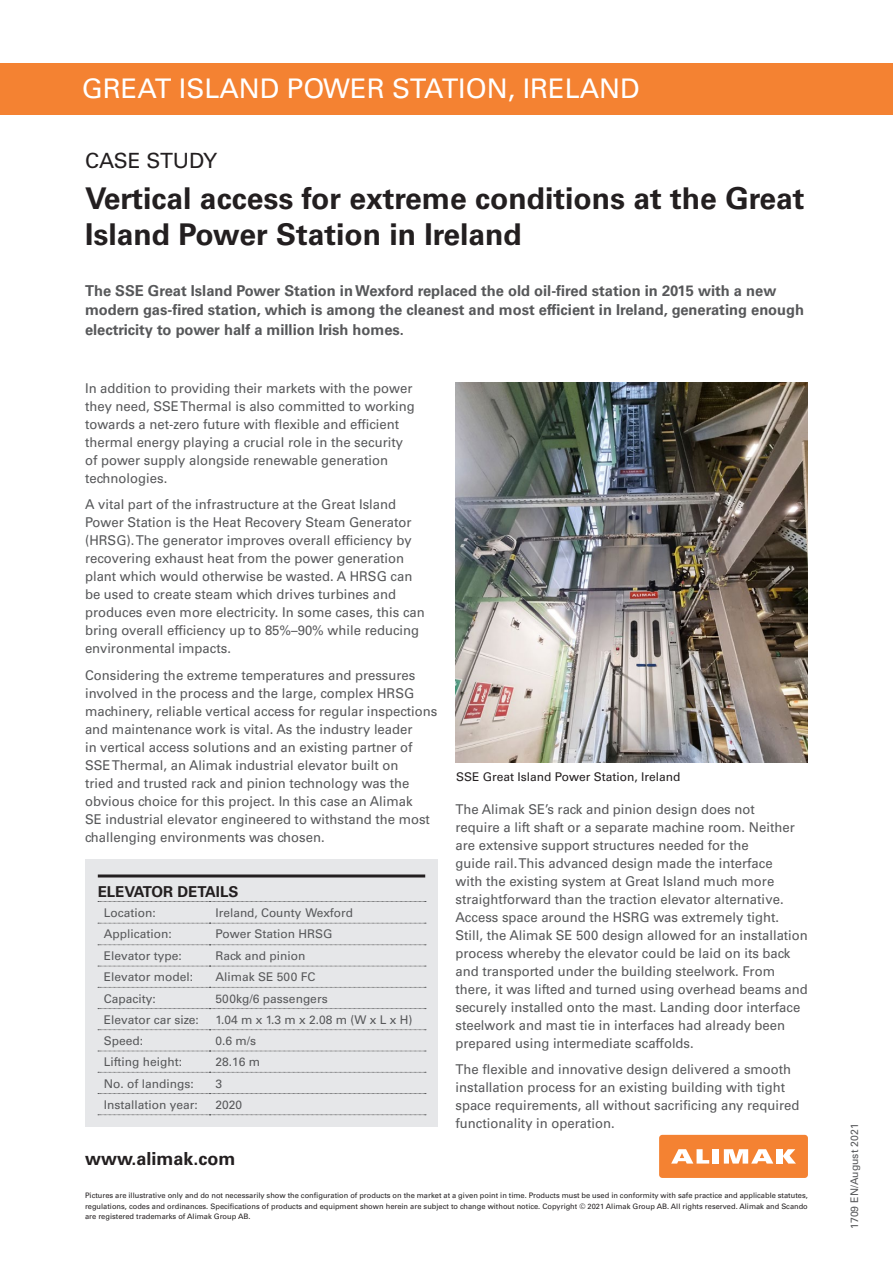
<style>
.page{position:relative;width:893px;height:1263px;background:#fff}
.page>*{position:absolute;margin:0;border:0;box-sizing:border-box;transform-origin:0 0}
.t1{font:700 30px/36px "Univers LT Std";color:#231f20}
.Project_name{font:27px "Univers LT Std";color:#fff}
.Document_type{font:21px "Univers LT Std";color:#231f20}
.t2{font:700 18px "Univers LT Std";color:#231f20}
.Introduction_text{font:700 15px/19.5px "Univers LT Std";color:#57585a}
.Table_title{font:700 15px "Univers LT Std";color:#231f20}
.Regular_text{font:13.5px/18px "Univers LT Std";color:#57585a}
.Table_text{font:12px "Univers LT Std";color:#57585a}
.t3{font:12px "Univers LT Std";color:#231f20}
.Date{font:10.5px "Univers LT Std";color:#57585a}
.t4{font:7.5px/10.5px "Univers LT Std";color:#231f20;text-align:justify}
</style>
<div class="page">
<div style="left:659px;top:1135px;width:149px;height:43px;background:#f48232;border-radius:3px"></div>
<div style="left:713px;top:1149px;width:6px;height:14px;background:#fff"></div>
<div style="left:776px;top:1149px;width:7px;height:14px;background:#fff"></div>
<svg style="left:783px;top:1149px;width:13px;height:14px"></svg>
<svg style="left:671px;top:1149px;width:38px;height:14px"></svg>
<svg style="left:724px;top:1149px;width:49px;height:14px"></svg>
<div style="left:0;top:64px;width:893px;height:51px;background:#f48232"></div>
<img style="left:455px;top:383px;width:353px;height:380px">
<div style="left:85px;top:859px;width:352px;height:268px;background:#e6e7e9"></div>
<hr style="left:98px;top:874px;width:327px;height:3px;background:#231f20">
<svg style="left:98px;top:901px;width:328px;height:1px"></svg>
<svg style="left:98px;top:923px;width:328px;height:1px"></svg>
<svg style="left:98px;top:944px;width:328px;height:1px"></svg>
<svg style="left:98px;top:966px;width:328px;height:1px"></svg>
<svg style="left:98px;top:987px;width:328px;height:1px"></svg>
<svg style="left:98px;top:1008px;width:328px;height:1px"></svg>
<svg style="left:98px;top:1029px;width:328px;height:1px"></svg>
<svg style="left:98px;top:1051px;width:328px;height:1px"></svg>
<svg style="left:98px;top:1072px;width:328px;height:1px"></svg>
<svg style="left:98px;top:1093px;width:328px;height:1px"></svg>
<svg style="left:98px;top:1114px;width:328px;height:1px"></svg>
<p class="Project_name" style="left:82px;top:73px;width:559px">GREAT ISLAND POWER STATION, IRELAND</p>
<p class="Document_type" style="left:85px;top:148px;width:134px">CASE STUDY</p>
<p class="t1" style="left:85px;top:180px;width:721px">Vertical access for extreme conditions at the Great<br>Island Power Station in Ireland</p>
<p class="Introduction_text" style="left:85px;top:281px;width:721px">The SSE Great Island Power Station in Wexford replaced the old oil-fired station in 2015 with a new modern gas-fired station, which is among the cleanest and most efficient in Ireland, generating enough electricity to power half a million Irish homes.</p>
<p class="Regular_text" style="left:85px;top:379px;width:331px">In addition to providing their markets with the power they need, SSE Thermal is also committed to working towards a net-zero future with flexible and efficient thermal energy playing a crucial role in the security of power supply alongside renewable generation technologies.</p>
<p class="Regular_text" style="left:85px;top:495px;width:341px">A vital part of the infrastructure at the Great Island Power Station is the Heat Recovery Steam Generator (HRSG). The generator improves overall efficiency by recovering exhaust heat from the power generation plant which would otherwise be wasted. A HRSG can be used to create steam which drives turbines and produces even more electricity. In some cases, this can bring overall efficiency up to 85%–90% while reducing environmental impacts.</p>
<p class="Regular_text" style="left:85px;top:666px;width:354px">Considering the extreme temperatures and pressures involved in the process and the large, complex HRSG machinery, reliable vertical access for regular inspections and maintenance work is vital. As the industry leader<br>in vertical access solutions and an existing partner of SSE Thermal, an Alimak industrial elevator built on<br>tried and trusted rack and pinion technology was the obvious choice for this project. In this case an Alimak<br>SE industrial elevator engineered to withstand the most challenging environments was chosen.</p>
<p class="Table_title" style="left:98px;top:882px;width:142px">ELEVATOR DETAILS</p>
<p class="Table_text" style="left:104px;top:905px;width:53px">Location:</p>
<p class="Table_text" style="left:216px;top:905px;width:139px">Ireland, County Wexford</p>
<p class="Table_text" style="left:104px;top:927px;width:70px">Application:</p>
<p class="Table_text" style="left:216px;top:927px;width:118px">Power Station HRSG</p>
<p class="Table_text" style="left:104px;top:949px;width:80px">Elevator type:</p>
<p class="Table_text" style="left:216px;top:949px;width:91px">Rack and pinion</p>
<p class="Table_text" style="left:104px;top:970px;width:91px">Elevator model:</p>
<p class="Table_text" style="left:216px;top:970px;width:101px">Alimak SE 500 FC</p>
<p class="Table_text" style="left:104px;top:991px;width:54px">Capacity:</p>
<p class="Table_text" style="left:216px;top:991px;width:114px">500kg/6 passengers</p>
<p class="Table_text" style="left:104px;top:1012px;width:97px">Elevator car size:</p>
<p class="Table_text" style="left:216px;top:1012px;width:199px">1.04 m x 1.3 m x 2.08 m (W x L x H)</p>
<p class="Table_text" style="left:104px;top:1034px;width:41px">Speed:</p>
<p class="Table_text" style="left:216px;top:1034px;width:42px">0.6 m/s</p>
<p class="Table_text" style="left:104px;top:1055px;width:80px">Lifting height:</p>
<p class="Table_text" style="left:216px;top:1055px;width:46px">28.16 m</p>
<p class="Table_text" style="left:104px;top:1076px;width:92px">No. of landings:</p>
<p class="Table_text" style="left:216px;top:1076px;width:8px">3</p>
<p class="Table_text" style="left:104px;top:1097px;width:96px">Installation year:</p>
<p class="Table_text" style="left:216px;top:1097px;width:28px">2020</p>
<h3 class="t2" style="left:85px;top:1148px;width:152px">www.alimak.com</h3>
<p class="t3" style="left:456px;top:769px;width:226px">SSE Great Island Power Station, Ireland</p>
<p class="Regular_text" style="left:455px;top:800px;width:354px">The Alimak SE’s rack and pinion design does not<br>require a lift shaft or a separate machine room. Neither are extensive support structures needed for the<br>guide rail. This advanced design made the interface<br>with the existing system at Great Island much more straightforward than the traction elevator alternative.<br>Access space around the HSRG was extremely tight.<br>Still, the Alimak SE 500 design allowed for an installation process whereby the elevator could be laid on its back and transported under the building steelwork. From there, it was lifted and turned using overhead beams and securely installed onto the mast. Landing door interface steelwork and mast tie in interfaces had already been prepared using intermediate scaffolds.</p>
<p class="Regular_text" style="left:455px;top:1060px;width:345px">The flexible and innovative design delivered a smooth installation process for an existing building with tight space requirements, all without sacrificing any required functionality in operation.</p>
<p class="t4" style="left:85px;top:1190px;width:724px">Pictures are illustrative only and do not necessarily show the configuration of products on the market at a given point in time. Products must be used in conformity with safe practice and applicable statutes, regulations, codes and ordinances. Specifications of products and equipment shown herein are subject to change without notice. Copyright © 2021 Alimak Group AB. All rights reserved. Alimak and Scando are registered trademarks of Alimak Group AB.</p>
<p class="Date" style="left:848px;top:1229px;width:107px;rotate:-90deg">1709 EN/August 2021</p>
</div>
